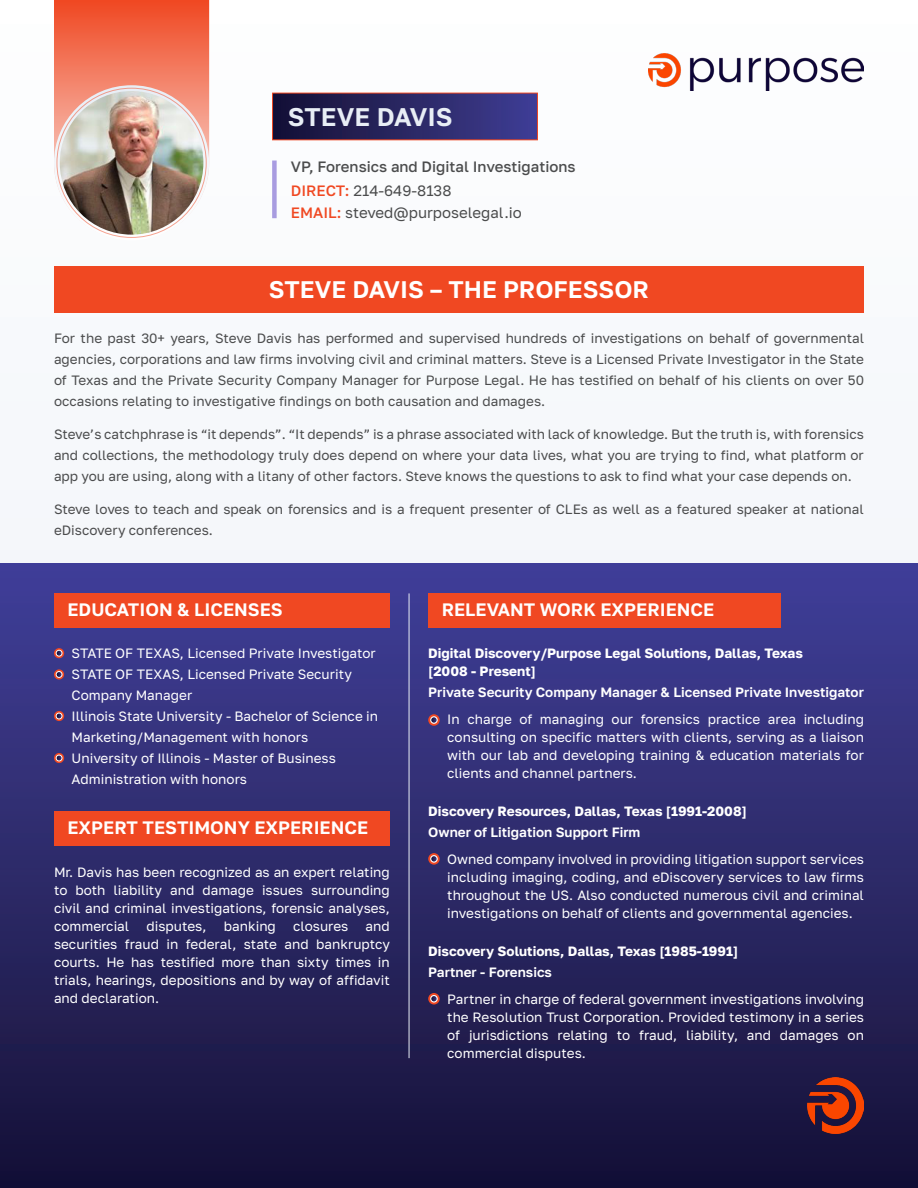
<style>
.page{position:relative;width:918px;height:1188px;background:#f7f9fc}
.page>*{position:absolute;margin:0;border:0;box-sizing:border-box;transform-origin:0 0}
.t1{font:600 25.5px "Golos Text";color:#e8eef5}
.t2{font:600 24px "Golos Text";color:#fff}
.t3{font:600 18px "Golos Text";color:#fff}
.t4{font:15px "Golos Text";color:#4b4c4d}
.t5{font:500 15px "Golos Text";color:#4b4c4d}
.t6{font:13.5px/18px "Golos Text";color:#fff;text-align:justify}
.t7{font:13.5px/21px "Golos Text";color:#4b4c4d;text-align:justify}
.t8{font:700 13.5px "Golos Text";color:#fff}
.t9{font:600 13.5px "Golos Text";color:#fff}
.s1{font-weight:500;color:#f04822}
</style>
<div class="page">
<img style="left:649px;top:54px;width:215px;height:37px">
<div style="left:0;top:563px;width:918px;height:625px;background:linear-gradient(to bottom,#444199,#151136)"></div>
<div style="left:54px;top:266px;width:810px;height:46px;background:#f04822"></div>
<svg style="left:54px;top:0;width:155px;height:197px;background:#f26f52"></svg>
<svg style="left:54px;top:85px;width:155px;height:155px"></svg>
<img style="left:60px;top:91px;width:143px;height:144px;border-radius:72px">
<svg style="left:272px;top:92px;width:266px;height:49px;background:#382d64"></svg>
<div style="left:272px;top:161px;width:5px;height:57px;background:#a99ce0"></div>
<img style="left:808px;top:1078px;width:56px;height:56px">
<div style="left:54px;top:811px;width:336px;height:34px;background:#f04822"></div>
<div style="left:54px;top:593px;width:336px;height:34px;background:#f04822"></div>
<svg style="left:54px;top:648px;width:10px;height:10px"></svg>
<svg style="left:56px;top:650px;width:6px;height:6px"></svg>
<div style="left:56px;top:650px;width:6px;height:7px;border:1px solid #fff;border-radius:50%"></div>
<svg style="left:54px;top:669px;width:10px;height:11px"></svg>
<div style="left:56px;top:671px;width:6px;height:7px;border:1px solid #fff;border-radius:50%"></div>
<svg style="left:54px;top:711px;width:10px;height:10px"></svg>
<svg style="left:56px;top:713px;width:6px;height:6px"></svg>
<svg style="left:54px;top:753px;width:10px;height:10px"></svg>
<svg style="left:56px;top:755px;width:6px;height:6px"></svg>
<div style="left:428px;top:593px;width:352px;height:34px;background:#f04822"></div>
<svg style="left:428px;top:714px;width:12px;height:12px"></svg>
<svg style="left:432px;top:718px;width:4px;height:4px"></svg>
<div style="left:430px;top:716px;width:8px;height:8px;border:1px solid #fff;border-radius:50%"></div>
<svg style="left:428px;top:853px;width:12px;height:12px"></svg>
<svg style="left:432px;top:857px;width:4px;height:4px"></svg>
<div style="left:430px;top:855px;width:8px;height:8px;border:1px solid #fff;border-radius:50%"></div>
<svg style="left:428px;top:993px;width:12px;height:12px"></svg>
<svg style="left:432px;top:997px;width:4px;height:4px"></svg>
<div style="left:430px;top:995px;width:8px;height:8px;border:1px solid #fff;border-radius:50%"></div>
<hr style="left:409px;top:593px;width:1px;height:465px;background:#e8eef5">
<p class="t1" style="left:288px;top:101px;width:166px">STEVE DAVIS</p>
<p class="t5" style="left:291px;top:157px;width:286px">VP, Forensics and Digital Investigations</p>
<p class="t4" style="left:291px;top:181px;width:162px"><span class="s1">DIRECT:</span> 214-649-8138</p>
<p class="t4" style="left:291px;top:204px;width:233px"><span class="s1">EMAIL:</span> steved@purposelegal.io</p>
<p class="t2" style="left:269px;top:275px;width:382px">STEVE DAVIS – THE PROFESSOR</p>
<p class="t7" style="left:54px;top:328px;width:812px">For the past 30+ years, Steve Davis has performed and supervised hundreds of investigations on behalf of governmental agencies, corporations and law firms involving civil and criminal matters. Steve is a Licensed Private Investigator in the State of Texas and the Private Security Company Manager for Purpose Legal. He has testified on behalf of his clients on over 50 occasions relating to investigative findings on both causation and damages.</p>
<p class="t7" style="left:54px;top:424px;width:811px">Steve’s catchphrase is “it depends”. “It depends” is a phrase associated with lack of knowledge. But the truth is, with forensics and collections, the methodology truly does depend on where your data lives, what you are trying to find, what platform or app you are using, along with a litany of other factors. Steve knows the questions to ask to find what your case depends on.</p>
<p class="t7" style="left:54px;top:499px;width:811px">Steve loves to teach and speak on forensics and is a frequent presenter of CLEs as well as a featured speaker at national eDiscovery conferences.</p>
<p class="t3" style="left:68px;top:599px;width:217px">EDUCATION &amp; LICENSES</p>
<p class="t6" style="left:72px;top:644px;width:306px">STATE OF TEXAS, Licensed Private Investigator</p>
<p class="t6" style="left:72px;top:664px;width:282px;line-height:21px">STATE OF TEXAS, Licensed Private Security<br>Company Manager</p>
<p class="t6" style="left:72px;top:706px;width:308px;line-height:21px">Illinois State University - Bachelor of Science in<br>Marketing/Management with honors</p>
<p class="t6" style="left:72px;top:748px;width:266px;line-height:21px">University of Illinois - Master of Business<br>Administration with honors</p>
<p class="t3" style="left:68px;top:817px;width:302px">EXPERT TESTIMONY EXPERIENCE</p>
<p class="t6" style="left:54px;top:864px;width:337px">Mr. Davis has been recognized as an expert relating to both liability and damage issues surrounding civil and criminal investigations, forensic analyses, commercial</p>
<p class="t6" style="left:147px;top:918px;width:61px">disputes,</p>
<p class="t6" style="left:224px;top:918px;width:54px">banking</p>
<p class="t6" style="left:293px;top:918px;width:57px">closures</p>
<p class="t6" style="left:54px;top:918px;width:337px;text-indent:312px">and securities fraud in federal, state and bankruptcy courts. He has testified more than sixty times in trials, hearings, depositions and by way of affidavit and declaration.</p>
<p class="t3" style="left:442px;top:599px;width:274px">RELEVANT WORK EXPERIENCE</p>
<p class="t8" style="left:428px;top:645px;width:376px">Digital Discovery/Purpose Legal Solutions, Dallas, Texas</p>
<p class="t8" style="left:428px;top:663px;width:109px">[2008 - Present]</p>
<p class="t9" style="left:428px;top:684px;width:437px">Private Security Company Manager &amp; Licensed Private Investigator</p>
<p class="t6" style="left:447px;top:710px;width:418px">In charge of managing our forensics practice area including consulting on specific matters with clients, serving as a liaison with our lab and developing training &amp; education materials for clients and channel partners.</p>
<p class="t8" style="left:428px;top:803px;width:320px">Discovery Resources, Dallas, Texas [1991-2008]</p>
<p class="t9" style="left:428px;top:824px;width:214px">Owner of Litigation Support Firm</p>
<p class="t6" style="left:447px;top:850px;width:418px">Owned company involved in providing litigation support services including imaging, coding, and eDiscovery services to law firms throughout the US. Also conducted numerous civil and criminal investigations on behalf of clients and governmental agencies.</p>
<p class="t8" style="left:428px;top:943px;width:311px">Discovery Solutions, Dallas, Texas [1985-1991]</p>
<p class="t9" style="left:428px;top:964px;width:125px">Partner - Forensics</p>
<p class="t6" style="left:447px;top:990px;width:418px">Partner in charge of federal government investigations involving the Resolution Trust Corporation. Provided testimony in a series of jurisdictions relating to fraud, liability, and damages on commercial disputes.</p>
</div>
